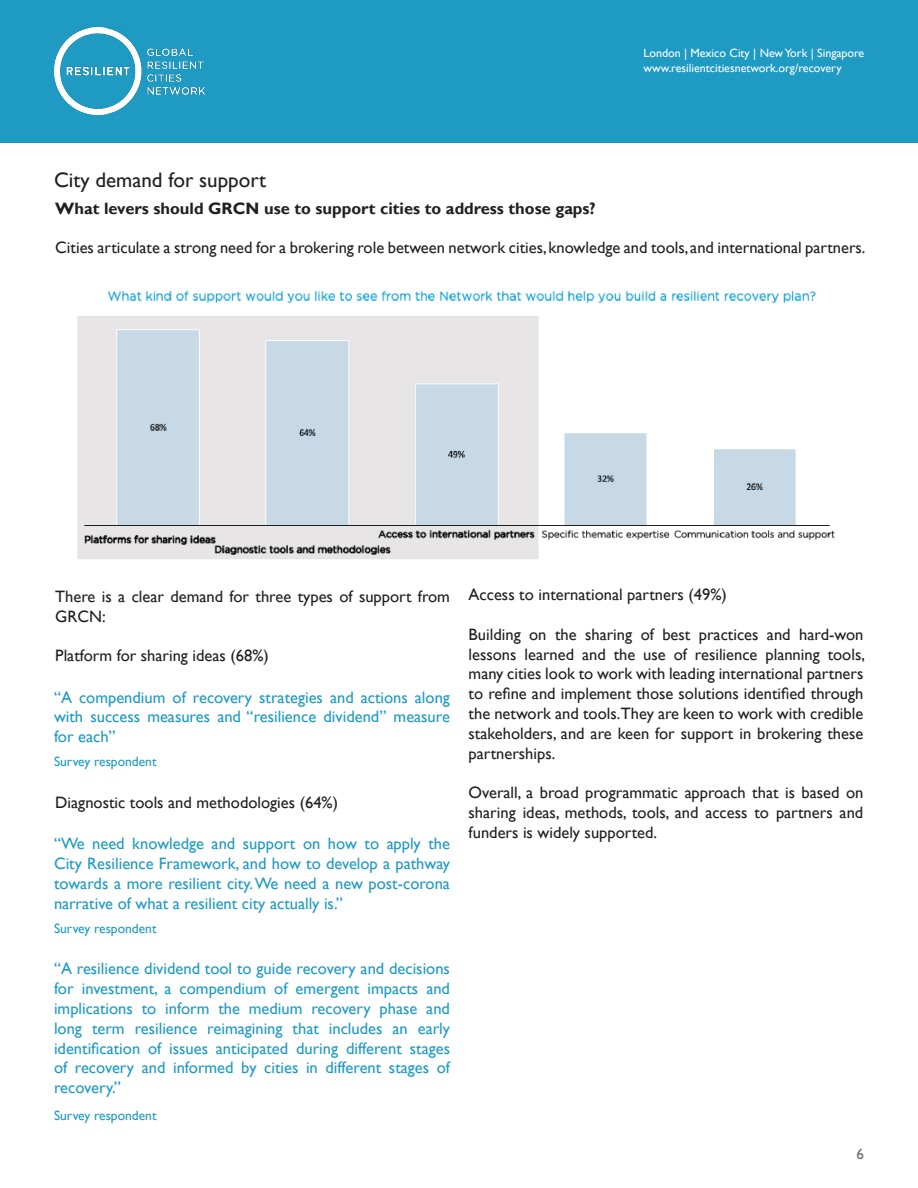
<style>
.page{position:relative;width:918px;height:1188px;background:#fff}
.page>*{position:absolute;margin:0;border:0;box-sizing:border-box;transform-origin:0 0}
.t1{font:21px "Gill Sans";color:#231f20}
.t2{font:16.5px/19.8px "Gill Sans";color:#231f20;text-align:justify}
.t3{font:16.5px/19.8px "Gill Sans";color:#1e9ac3;text-align:justify}
.t4{font:700 16.5px "Gill Sans";color:#231f20}
.t5{font:15px "Gill Sans";color:#6c6d70}
.t6{font:13.5px "Gill Sans";color:#1e9ac3}
.t7{font:12px/14.4px "Gill Sans";color:#fff}
</style>
<div class="page">
<div style="left:0;top:0;width:918px;height:143px;background:#1e9ac3"></div>
<img style="left:54px;top:28px;width:152px;height:87px">
<img style="left:77px;top:290px;width:758px;height:269px">
<p class="t7" style="left:644px;top:46px;width:222px">London | Mexico City | New York | Singapore www.resilientcitiesnetwork.org/recovery</p>
<p class="t1" style="left:54px;top:168px;width:214px">City demand for support</p>
<p class="t4" style="left:55px;top:198px;width:542px">What levers should GRCN use to support cities to address those gaps?</p>
<p class="t2" style="left:55px;top:238px;width:812px">Cities articulate a strong need for a brokering role between network cities, knowledge and tools, and international partners.</p>
<p class="t2" style="left:55px;top:587px;width:396px">There is a clear demand for three types of support from<br>GRCN:</p>
<p class="t2" style="left:55px;top:646px;width:215px">Platform for sharing ideas (68%)</p>
<p class="t3" style="left:54px;top:687px;width:398px">“A compendium of recovery strategies and actions along with success measures and “resilience dividend” measure for each”</p>
<p class="t6" style="left:54px;top:754px;width:104px">Survey respondent</p>
<p class="t2" style="left:55px;top:793px;width:284px">Diagnostic tools and methodologies (64%)</p>
<p class="t3" style="left:54px;top:834px;width:398px">“We need knowledge and support on how to apply the City Resilience Framework, and how to develop a pathway towards a more resilient city. We need a new post-corona narrative of what a resilient city actually is.”</p>
<p class="t6" style="left:54px;top:921px;width:104px">Survey respondent</p>
<p class="t3" style="left:54px;top:959px;width:398px">“A resilience dividend tool to guide recovery and decisions for investment, a compendium of emergent impacts and implications to inform the medium recovery phase and long term resilience reimagining that includes an early identification of issues anticipated during different stages of recovery and informed by cities in different stages of recovery.”</p>
<p class="t6" style="left:54px;top:1108px;width:104px">Survey respondent</p>
<p class="t2" style="left:469px;top:585px;width:260px">Access to international partners (49%)</p>
<p class="t2" style="left:469px;top:625px;width:398px">Building on the sharing of best practices and hard-won lessons learned and the use of resilience planning tools, many cities look to work with leading international partners to refine and implement those solutions identified through the network and tools.They are keen to work with credible stakeholders, and are keen for support in brokering these partnerships.</p>
<p class="t2" style="left:469px;top:783px;width:396px">Overall, a broad programmatic approach that is based on sharing ideas, methods, tools, and access to partners and funders is widely supported.</p>
<p class="t5" style="left:857px;top:1146px;width:9px">6</p>
</div>
